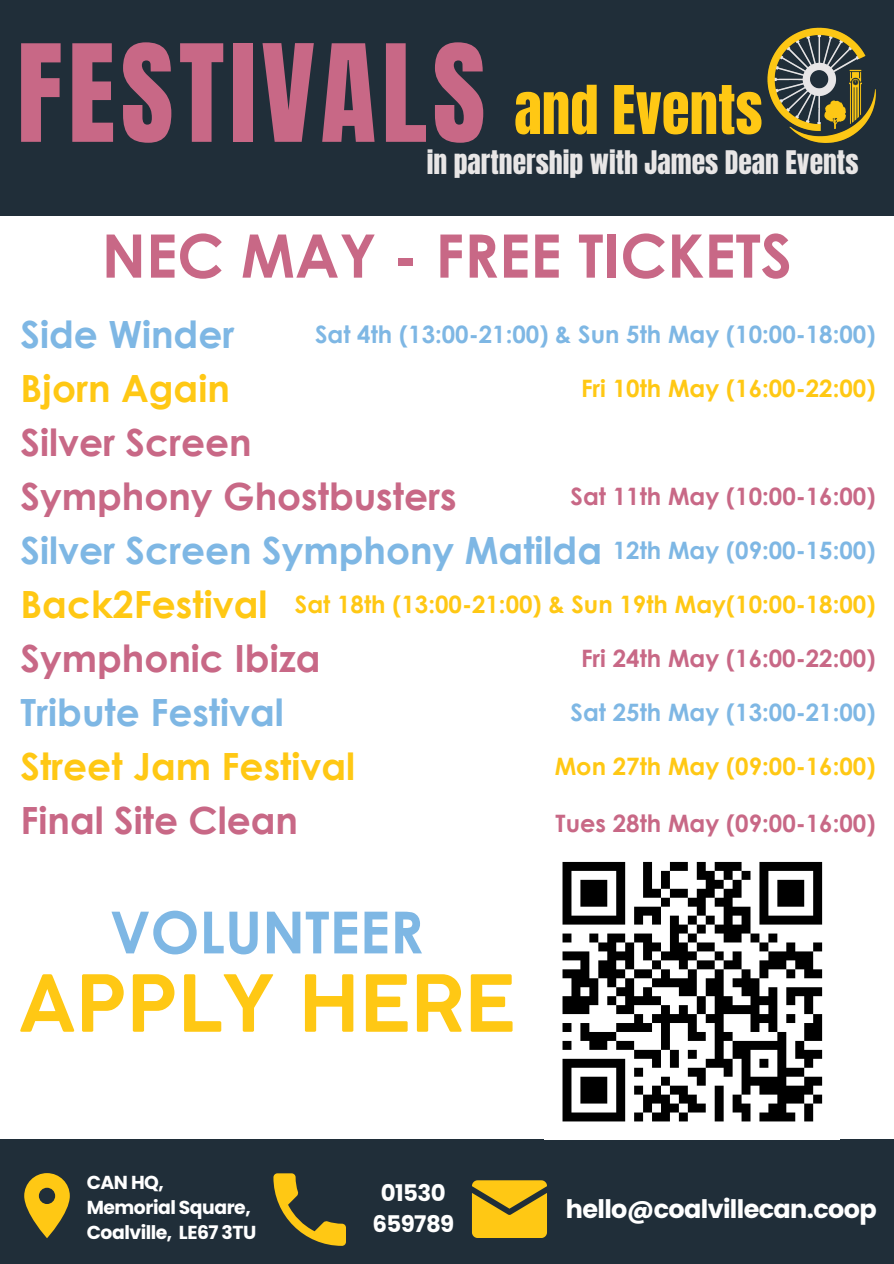
<style>
.page{position:relative;width:894px;height:1264px;background:#fff}
.page>*{position:absolute;margin:0;border:0;box-sizing:border-box;transform-origin:0 0}
.t1{font:114.75px "Anton";letter-spacing:.045em;color:#c86886}
.t2{font:600 77.4px "COCOGOOSE";color:#ffc814}
.t3{font:700 60px "Century Gothic";color:#c86886}
.t4{font:700 58.05px "Century Gothic";color:#7eb7e4}
.t5{font:57px "Anton";color:#ffc814}
.t6{font:700 37.5px/54px "Century Gothic";color:#c86886}
.t7{font:27.6px "Anton";color:#e8e6e6}
.t8{font:700 25.5px "Poppins";letter-spacing:-.025em;color:#fff}
.t9{font:700 24px "Century Gothic";color:#ffc814}
.t10{font:700 24px "Century Gothic";color:#7eb7e4}
.t11{font:700 24px "Century Gothic";color:#c86886}
.t12{font:700 22.95px "Poppins";letter-spacing:-.025em;color:#fff}
.t13{font:700 18.75px "Poppins";letter-spacing:-.025em;color:#fff}
.s1{color:#7eb7e4}
.s2{color:#ffc814}
</style>
<div class="page">
<div style="left:0;top:1120px;width:893px;height:143px;background:#202e39"></div>
<div style="left:0;top:0;width:893px;height:216px;background:#202e39"></div>
<div style="left:0;top:218px;width:893px;height:921px;background:#fff"></div>
<svg style="left:24px;top:1173px;width:46px;height:65px"></svg>
<svg style="left:273px;top:1173px;width:72px;height:72px"></svg>
<svg style="left:472px;top:1180px;width:75px;height:57px"></svg>
<img style="left:767px;top:27px;width:107px;height:115px">
<svg style="left:562px;top:861px;width:261px;height:261px"></svg>
<p class="t1" style="left:17px;top:11px;width:470px">FESTIVALS</p>
<p class="t5" style="left:514px;top:69px;width:250px">and Events</p>
<p class="t7" style="left:426px;top:142px;width:433px">in partnership with James Dean Events</p>
<p class="t3" style="left:102px;top:217px;width:691px">NEC MAY - FREE TICKETS</p>
<p class="t6" style="left:21px;top:306px;width:583px"><span class="s1">Side Winder<br></span><span class="s2">Bjorn Again<br></span>Silver Screen<br>Symphony Ghostbusters<br><span class="s1">Silver Screen Symphony Matilda<br></span><span class="s2">Back2Festival<br></span>Symphonic Ibiza<br><span class="s1">Tribute Festival<br></span><span class="s2">Street Jam Festival<br></span>Final Site Clean</p>
<p class="t10" style="left:315px;top:319px;width:561px">Sat 4th (13:00-21:00) &amp; Sun 5th May (10:00-18:00)</p>
<p class="t9" style="left:581px;top:373px;width:296px">Fri 10th May (16:00-22:00)</p>
<p class="t11" style="left:570px;top:481px;width:306px">Sat 11th May (10:00-16:00)</p>
<h4 class="t10" style="left:612px;top:535px;width:264px">12th May (09:00-15:00)</h4>
<h2 class="t9" style="left:295px;top:589px;width:582px">Sat 18th (13:00-21:00) &amp; Sun 19th May(10:00-18:00)</h2>
<p class="t11" style="left:581px;top:643px;width:296px">Fri 24th May (16:00-22:00)</p>
<p class="t10" style="left:570px;top:697px;width:306px">Sat 25th May (13:00-21:00)</p>
<p class="t9" style="left:554px;top:751px;width:322px">Mon 27th May (09:00-16:00)</p>
<p class="t11" style="left:555px;top:807px;width:321px">Tues 28th May (09:00-16:00)</p>
<p class="t4" style="left:110px;top:895px;width:315px">VOLUNTEER</p>
<p class="t2" style="left:18px;top:973px;width:499px">APPLY HERE</p>
<p class="t13" style="left:87px;top:1169px;width:79px">CAN HQ,</p>
<p class="t13" style="left:87px;top:1194px;width:165px">Memorial Square,</p>
<h3 class="t13" style="left:87px;top:1219px;width:171px">Coalville, LE67 3TU</h3>
<p class="t12" style="left:381px;top:1176px;width:66px">01530</p>
<h2 class="t12" style="left:372px;top:1207px;width:83px">659789</h2>
<h5 class="t8" style="left:565px;top:1191px;width:312px">hello@coalvillecan.coop</h5>
</div>
